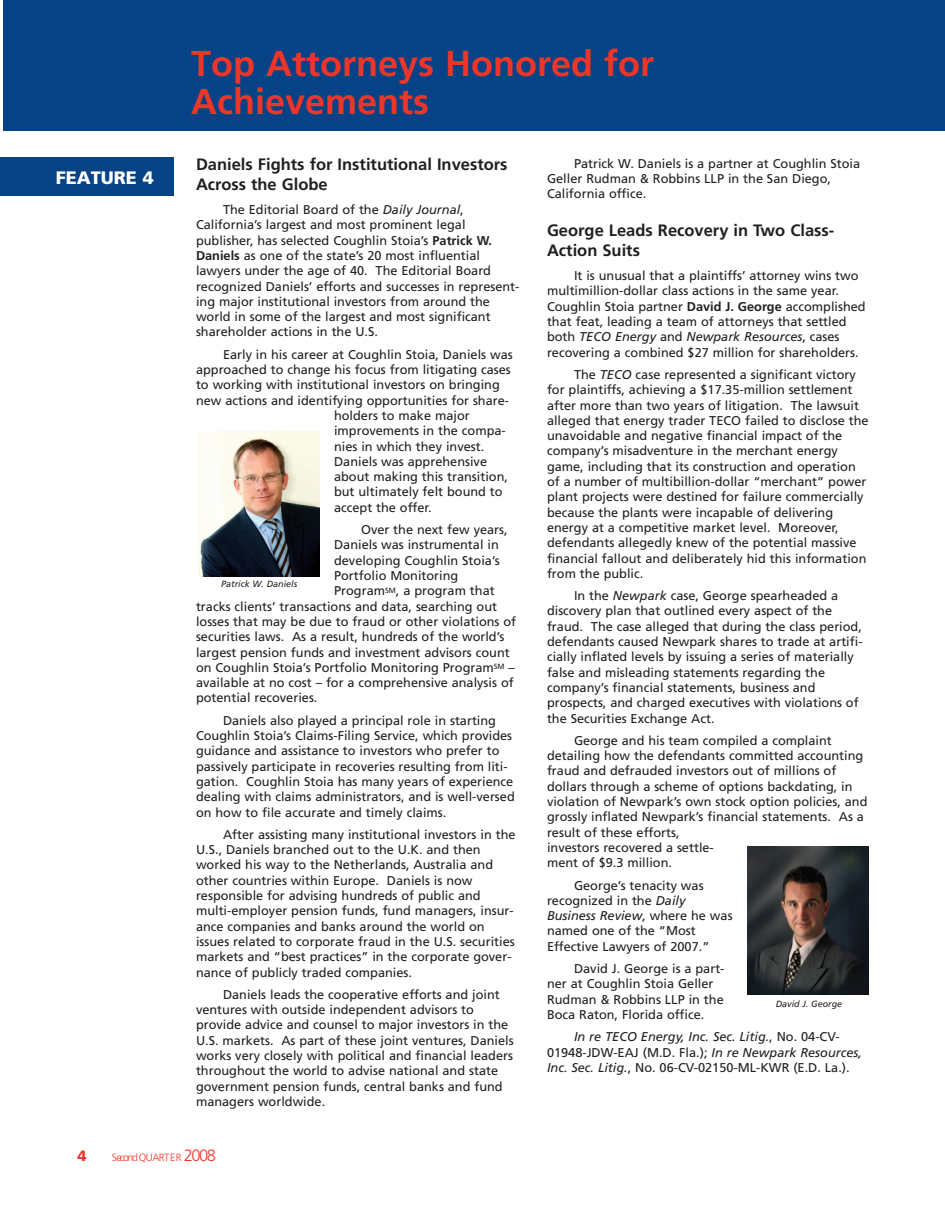
<style>
.page{position:relative;width:945px;height:1215px;background:#fff}
.page>*{position:absolute;margin:0;border:0;box-sizing:border-box;transform-origin:0 0}
.t1{font:36px/37.5px "Frutiger Bold TT";color:#ee3529}
.t2{font:18px "Frutiger Black TT";color:#fff}
.t3{font:700 16.5px/19.8px "Frutiger";color:#231f20}
.t4{font:15px "Frutiger Black TT";color:#ee3529}
.t5{font:12.75px/15.3px "Frutiger";color:#231f20}
.t6{font:10.5px "Frutiger Light TT";letter-spacing:-.05em;color:#ee3529}
.t7{font:9px "Frutiger Italic TT";color:#231f20}
.s1{font-style:italic}
.s2{font-weight:700}
.s3{font-size:16.5px}
</style>
<div class="page">
<img style="left:198px;top:432px;width:121px;height:144px">
<img style="left:748px;top:846px;width:120px;height:148px">
<div style="left:4px;top:0;width:941px;height:131px;background:#054286"></div>
<div style="left:0;top:158px;width:173px;height:38px;background:#054286"></div>
<h2 class="t2" style="left:56px;top:167px;width:100px">FEATURE 4</h2>
<h1 class="t1" style="left:191px;top:45px;width:464px">Top Attorneys Honored for<br>Achievements</h1>
<p class="t3" style="left:196px;top:156px;width:313px">Daniels Fights for Institutional Investors<br>Across the Globe</p>
<p class="t5" style="left:196px;top:203px;width:325px;text-indent:27px">The Editorial Board of the <span class="s1">Daily Journal</span>, California’s largest and most prominent legal publisher, has selected Coughlin Stoia’s <span class="s2">Patrick W.<br>Daniels</span> as one of the state’s 20 most influential lawyers under the age of 40. The Editorial Board recognized Daniels’ efforts and successes in represent&shy;ing major institutional investors from around the world in some of the largest and most significant shareholder actions in the U.S.</p>
<p class="t5" style="left:223px;top:348px;width:291px">Early in his career at Coughlin Stoia, Daniels was</p>
<p class="t5" style="left:196px;top:363px;width:316px">approached to change his focus from litigating cases</p>
<p class="t5" style="left:196px;top:378px;width:305px">to working with institutional investors on bringing</p>
<p class="t5" style="left:196px;top:394px;width:315px">new actions and identifying opportunities for share-</p>
<p class="t5" style="left:334px;top:409px;width:137px">holders to make major</p>
<p class="t5" style="left:334px;top:424px;width:173px">improvements in the compa-</p>
<p class="t5" style="left:334px;top:439px;width:152px">nies in which they invest.</p>
<p class="t5" style="left:334px;top:455px;width:155px">Daniels was apprehensive</p>
<p class="t5" style="left:334px;top:470px;width:175px">about making this transition,</p>
<p class="t5" style="left:334px;top:485px;width:170px">but ultimately felt bound to</p>
<p class="t5" style="left:334px;top:501px;width:99px">accept the offer.</p>
<p class="t5" style="left:361px;top:523px;width:148px">Over the next few years,</p>
<p class="t5" style="left:334px;top:538px;width:166px">Daniels was instrumental in</p>
<p class="t5" style="left:334px;top:554px;width:167px">developing Coughlin Stoia’s</p>
<p class="t5" style="left:334px;top:569px;width:126px">Portfolio Monitoring</p>
<p class="t5" style="left:334px;top:584px;width:162px">Program<sup>SM</sup>, a program that</p>
<p class="t5" style="left:196px;top:600px;width:303px">tracks clients’ transactions and data, searching out</p>
<p class="t5" style="left:196px;top:615px;width:322px">losses that may be due to fraud or other violations of</p>
<p class="t5" style="left:196px;top:630px;width:310px">securities laws. As a result, hundreds of the world’s</p>
<p class="t5" style="left:196px;top:645px;width:315px">largest pension funds and investment advisors count</p>
<p class="t5" style="left:196px;top:661px;width:320px">on Coughlin Stoia’s Portfolio Monitoring Program<sup>SM</sup> –</p>
<p class="t5" style="left:196px;top:676px;width:319px">available at no cost – for a comprehensive analysis of</p>
<p class="t5" style="left:196px;top:691px;width:123px">potential recoveries.</p>
<p class="t5" style="left:196px;top:714px;width:320px;text-indent:27px">Daniels also played a principal role in starting Coughlin Stoia’s Claims-Filing Service, which provides guidance and assistance to investors who prefer to passively participate in recoveries resulting from liti&shy;gation. Coughlin Stoia has many years of experience dealing with claims administrators, and is well-versed on how to file accurate and timely claims.</p>
<p class="t5" style="left:196px;top:828px;width:321px;text-indent:27px">After assisting many institutional investors in the U.S., Daniels branched out to the U.K. and then worked his way to the Netherlands, Australia and other countries within Europe. Daniels is now responsible for advising hundreds of public and multi-employer pension funds, fund managers, insur&shy;ance companies and banks around the world on issues related to corporate fraud in the U.S. securities markets and “best practices” in the corporate gover&shy;nance of publicly traded companies.</p>
<p class="t5" style="left:196px;top:988px;width:319px;text-indent:27px">Daniels leads the cooperative efforts and joint ventures with outside independent advisors to provide advice and counsel to major investors in the U.S. markets. As part of these joint ventures, Daniels works very closely with political and financial leaders throughout the world to advise national and state government pension funds, central banks and fund managers worldwide.</p>
<p class="t7" style="left:221px;top:579px;width:78px">Patrick W. Daniels</p>
<p class="t5" style="left:547px;top:157px;width:315px;text-indent:27px">Patrick W. Daniels is a partner at Coughlin Stoia<br>Geller Rudman &amp; Robbins LLP in the San Diego,<br>California office.</p>
<p class="t3" style="left:547px;top:222px;width:289px">George Leads Recovery in Two Class-<br>Action Suits</p>
<p class="t5" style="left:547px;top:269px;width:320px;text-indent:27px">It is unusual that a plaintiffs’ attorney wins two multimillion-dollar class actions in the same year.<br>Coughlin Stoia partner <span class="s2">David J. George</span> accomplished that feat, leading a team of attorneys that settled both <span class="s1">TECO Energy</span> and <span class="s1">Newpark Resources</span>, cases recovering a combined $27 million for shareholders.</p>
<p class="t5" style="left:547px;top:368px;width:323px;text-indent:27px">The <span class="s1">TECO</span> case represented a significant victory for plaintiffs, achieving a $17.35-million settlement after more than two years of litigation. The lawsuit alleged that energy trader TECO failed to disclose the unavoidable and negative financial impact of the company’s misadventure in the merchant energy game, including that its construction and operation of a number of multibillion-dollar “merchant” power plant projects were destined for failure commercially because the plants were incapable of delivering energy at a competitive market level. Moreover, defendants allegedly knew of the potential massive financial fallout and deliberately hid this information from the public.</p>
<p class="t5" style="left:547px;top:589px;width:317px;text-indent:27px">In the <span class="s1">Newpark</span> case, George spearheaded a discovery plan that outlined every aspect of the fraud. The case alleged that during the class period, defendants caused Newpark shares to trade at artifi&shy;cially inflated levels by issuing a series of materially false and misleading statements regarding the company’s financial statements, business and prospects, and charged executives with violations of the Securities Exchange Act.</p>
<p class="t5" style="left:547px;top:734px;width:322px;text-indent:27px">George and his team compiled a complaint detailing how the defendants committed accounting fraud and defrauded investors out of millions of dollars through a scheme of options backdating, in violation of Newpark’s own stock option policies, and grossly inflated Newpark’s financial statements. As a result of these efforts,<br>investors recovered a settle-<br>ment of $9.3 million.</p>
<p class="t5" style="left:547px;top:878px;width:187px;text-indent:27px">George’s tenacity was recognized in the <span class="s1">Daily<br>Business Review</span>, where he was named one of the “Most<br>Effective Lawyers of 2007.”</p>
<p class="t5" style="left:547px;top:962px;width:179px;text-indent:27px">David J. George is a part&shy;ner at Coughlin Stoia Geller<br>Rudman &amp; Robbins LLP in the<br>Boca Raton, Florida office.</p>
<p class="t5" style="left:547px;top:1030px;width:317px;text-indent:27px"><span class="s1">In re TECO Energy, Inc. Sec. Litig.</span>, No. 04-CV-<br>01948-JDW-EAJ (M.D. Fla.); <span class="s1">In re Newpark Resources,<br>Inc. Sec. Litig.</span>, No. 06-CV-02150-ML-KWR (E.D. La.).</p>
<p class="t7" style="left:776px;top:998px;width:68px">David J. George</p>
<p class="t4" style="left:77px;top:1147px;width:11px">4</p>
<p class="t6" style="left:112px;top:1152px;width:106px">SecondQUART ER <span class="s3">2008</span></p>
</div>
